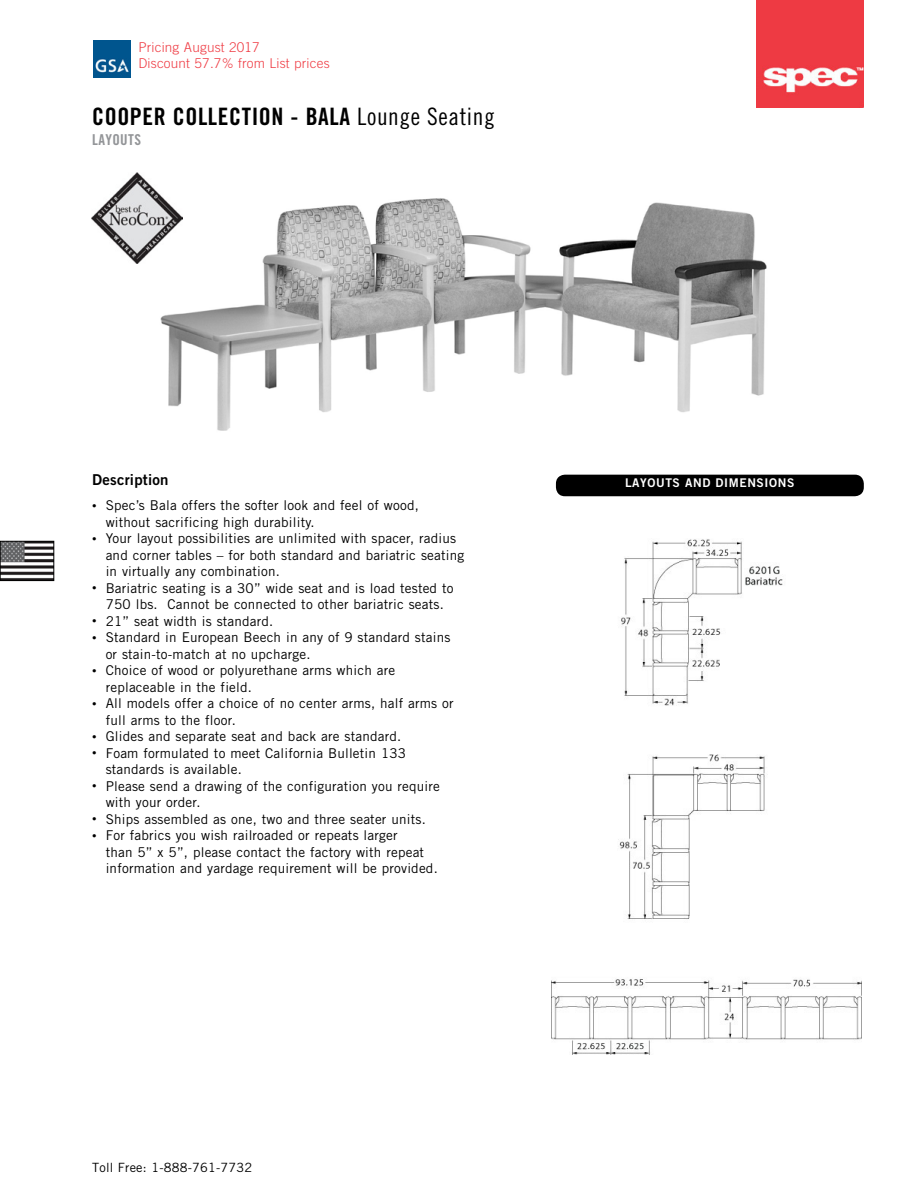
<style>
.page{position:relative;width:918px;height:1188px;background:#fff}
.page>*{position:absolute;margin:0;border:0;box-sizing:border-box;transform-origin:0 0}
.t1{font:24px "Trade Gothic LT Std Bd Cn 20";letter-spacing:.025em;color:#000}
.t2{font:15px "Trade Gothic LT Std Bd 2";letter-spacing:.015em;color:#000}
.t3{font:15px "Trade Gothic LT Std Bd Cn 20";letter-spacing:.025em;color:#939598}
.t4{font:13.5px/16.5px "Trade Gothic LT Std";letter-spacing:.015em;color:#000}
.t5{font:300 13.5px/16.5px "Trade Gothic LT Std";letter-spacing:.015em;color:#ef3a42}
.t6{font:12.75px "Trade Gothic LT Std";letter-spacing:.015em;color:#000}
.t7{font:12px "Trade Gothic LT Std Bd 2";letter-spacing:.05em;color:#fff}
.s1{font-family:"Trade Gothic LT Std Cn 18"}
.s2{font-size:9px}
</style>
<div class="page">
<img style="left:2px;top:543px;width:50px;height:36px">
<div style="left:0;top:541px;width:54px;height:40px;border:1px solid #000"></div>
<img style="left:757px;top:0;width:107px;height:108px">
<img style="left:93px;top:40px;width:37px;height:37px">
<img style="left:551px;top:539px;width:310px;height:516px">
<img style="left:135px;top:198px;width:632px;height:233px">
<div style="left:556px;top:475px;width:308px;height:21px;background:#000;border-radius:9px"></div>
<img style="left:92px;top:172px;width:91px;height:91px">
<p class="t5" style="left:138px;top:39px;width:193px">Pricing August 2017<br>Discount 57.7% from List prices</p>
<h1 class="t1" style="left:92px;top:102px;width:404px">COOPER COLLECTION - BALA <span class="s1">Lounge Seating</span></h1>
<p class="t3" style="left:92px;top:130px;width:50px">LAYOUTS</p>
<p class="t2" style="left:92px;top:471px;width:78px">Description</p>
<p class="t4" style="left:106px;top:497px;width:315px;text-indent:-14px"><span class="s2">•</span> Spec’s Bala offers the softer look and feel of wood, without sacrificing high durability.</p>
<p class="t4" style="left:106px;top:530px;width:360px;text-indent:-14px"><span class="s2">•</span> Your layout possibilities are unlimited with spacer, radius and corner tables – for both standard and bariatric seating in virtually any combination.</p>
<p class="t4" style="left:92px;top:580px;width:363px;text-align:center"><span class="s2">•</span> Bariatric seating is a 30” wide seat and is load tested to<br>750 lbs. Cannot be connected to other bariatric seats.</p>
<p class="t4" style="left:92px;top:613px;width:183px"><span class="s2">•</span> 21” seat width is standard.</p>
<p class="t4" style="left:106px;top:629px;width:346px;text-indent:-14px"><span class="s2">•</span> Standard in European Beech in any of 9 standard stains or stain-to-match at no upcharge.</p>
<p class="t4" style="left:106px;top:662px;width:291px;text-indent:-14px"><span class="s2">•</span> Choice of wood or polyurethane arms which are replaceable in the field.</p>
<p class="t4" style="left:106px;top:695px;width:349px;text-indent:-14px"><span class="s2">•</span> All models offer a choice of no center arms, half arms or full arms to the floor.</p>
<p class="t4" style="left:92px;top:728px;width:311px"><span class="s2">•</span> Glides and separate seat and back are standard.</p>
<p class="t4" style="left:106px;top:745px;width:302px;text-indent:-14px"><span class="s2">•</span> Foam formulated to meet California Bulletin 133 standards is available.</p>
<p class="t4" style="left:106px;top:778px;width:336px;text-indent:-14px"><span class="s2">•</span> Please send a drawing of the configuration you require with your order.</p>
<p class="t4" style="left:92px;top:811px;width:335px"><span class="s2">•</span> Ships assembled as one, two and three seater units.</p>
<p class="t4" style="left:106px;top:827px;width:334px;text-indent:-14px"><span class="s2">•</span> For fabrics you wish railroaded or repeats larger<br>than 5” x 5”, please contact the factory with repeat information and yardage requirement will be provided.</p>
<p class="t6" style="left:92px;top:1160px;width:162px">Toll Free: 1-888-761-7732</p>
<p class="t7" style="left:625px;top:476px;width:171px">LAYOUTS AND DIMENSIONS</p>
</div>
